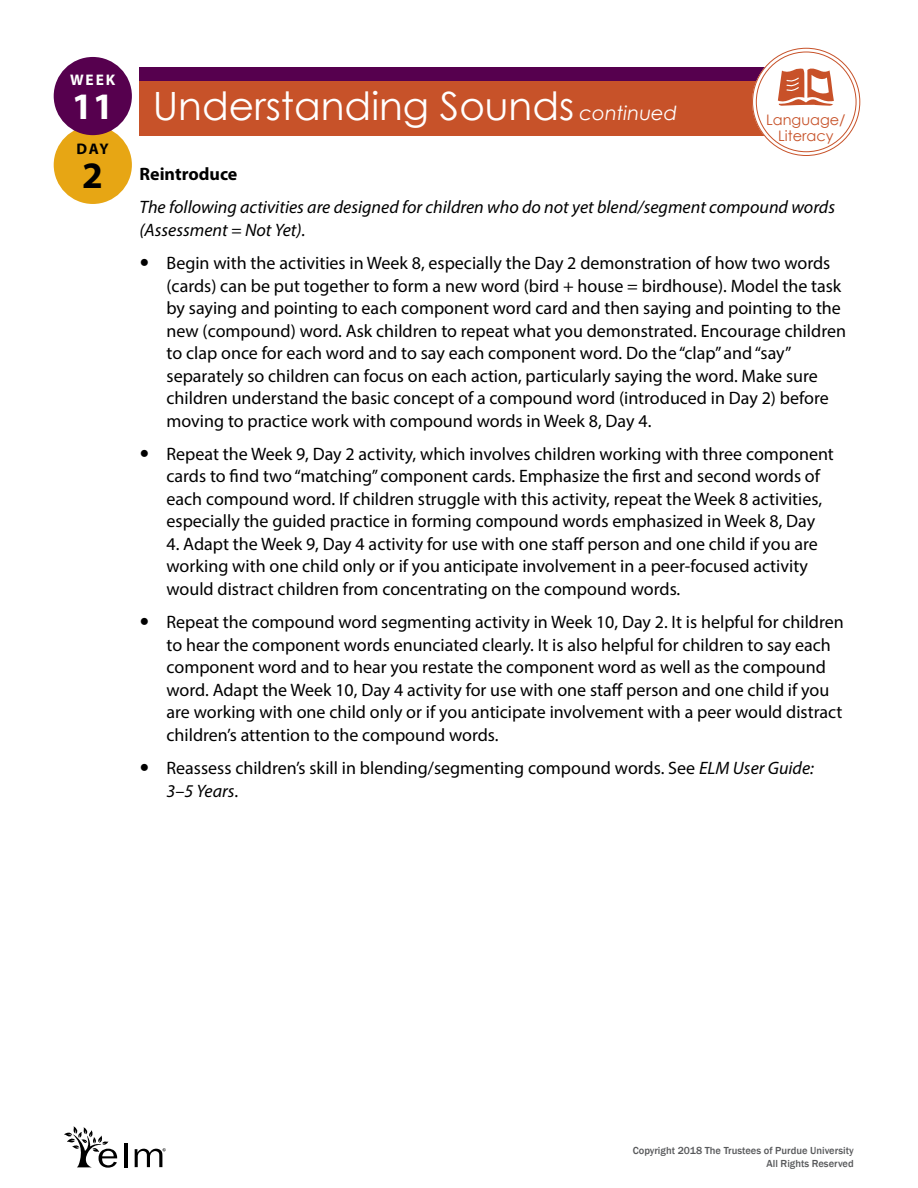
<style>
.page{position:relative;width:918px;height:1188px;background:#fff}
.page>*{position:absolute;margin:0;border:0;box-sizing:border-box;transform-origin:0 0}
.t1{font:39px "Century Gothic";color:#fff}
.t2{font:700 37.5px "Myriad Pro";color:#fff}
.t3{font:18px/22.5px "Myriad Pro";color:#000}
._3-13_Italic_Body_Pr{font:italic 18px/22.5px "Myriad Pro";color:#000}
._3-14_Subhead_Progre{font:700 18px "Myriad Pro";color:#000}
.t4{font:700 15.45px "Myriad Pro";color:#fff}
.t5{font:700 15.45px "Myriad Pro";color:#000}
.t6{font:14.55px/15.9px "Century Gothic";color:#c75229;text-align:center}
.t7{font:500 10.5px/12.6px "Franklin Gothic";color:#58595b;text-align:right}
.s1{font-size:37.5px}
.s2{font-style:italic}
.s3{font-style:italic;font-size:19.5px}
</style>
<div class="page">
<div style="left:140px;top:68px;width:631px;height:68px;background:#c75229"></div>
<div style="left:140px;top:68px;width:631px;height:13px;background:#56004e"></div>
<div style="left:54px;top:126px;width:78px;height:78px;background:#e7a614;border-radius:50%"></div>
<div style="left:54px;top:57px;width:78px;height:78px;background:#56004e;border-radius:50%"></div>
<div style="left:754px;top:50px;width:104px;height:104px;background:#fff;border-radius:50%"></div>
<div style="left:752px;top:48px;width:108px;height:108px;border:4px solid #fff;border-radius:50%"></div>
<svg style="left:778px;top:69px;width:56px;height:37px"></svg>
<hr style="left:124px;top:1143px;width:3px;height:24px;background:#000">
<svg style="left:64px;top:1126px;width:53px;height:42px"></svg>
<svg style="left:135px;top:1148px;width:31px;height:19px"></svg>
<p class="t4" style="left:70px;top:69px;width:47px">WEEK</p>
<h2 class="t2" style="left:72px;top:82px;width:43px">11</h2>
<p class="t5" style="left:77px;top:138px;width:34px">DAY</p>
<p class="_3-14_Subhead_Progre" style="left:82px;top:162px;width:157px"><span class="s1">2</span> Reintroduce</p>
<p class="_3-13_Italic_Body_Pr" style="left:140px;top:196px;width:697px">The following activities are designed for children who do not yet blend/segment compound words (Assessment = Not Yet).</p>
<p class="t3" style="left:167px;top:252px;width:681px">Begin with the activities in Week 8, especially the Day 2 demonstration of how two words (cards) can be put together to form a new word (bird + house = birdhouse). Model the task by saying and pointing to each component word card and then saying and pointing to the new (compound) word. Ask children to repeat what you demonstrated. Encourage children to clap once for each word and to say each component word. Do the “clap” and “say” separately so children can focus on each action, particularly saying the word. Make sure children understand the basic concept of a compound word (introduced in Day 2) before moving to practice work with compound words in Week 8, Day 4.</p>
<p class="t3" style="left:167px;top:442px;width:669px">Repeat the Week 9, Day 2 activity, which involves children working with three component cards to find two “matching” component cards. Emphasize the first and second words of each compound word. If children struggle with this activity, repeat the Week 8 activities, especially the guided practice in forming compound words emphasized in Week 8, Day</p>
<p class="t3" style="left:167px;top:532px;width:653px">4. Adapt the Week 9, Day 4 activity for use with one staff person and one child if you are working with one child only or if you anticipate involvement in a peer-focused activity would distract children from concentrating on the compound words.</p>
<p class="t3" style="left:167px;top:611px;width:679px">Repeat the compound word segmenting activity in Week 10, Day 2. It is helpful for children to hear the component words enunciated clearly. It is also helpful for children to say each component word and to hear you restate the component word as well as the compound word. Adapt the Week 10, Day 4 activity for use with one staff person and one child if you are working with one child only or if you anticipate involvement with a peer would distract children’s attention to the compound words.</p>
<p class="t3" style="left:167px;top:756px;width:649px">Reassess children’s skill in blending/segmenting compound words. See <span class="s2">ELM User Guide:<br>3–5 Years</span>.</p>
<h1 class="t1" style="left:153px;top:78px;width:526px">Understanding Sounds <span class="s3">continued</span></h1>
<p class="t6" style="left:766px;top:111px;width:81px">Language/<br>Literacy</p>
<p class="t7" style="left:633px;top:1145px;width:223px">Copyright 2018 The Trustees of Purdue University<br>All Rights Reserved</p>
</div>
